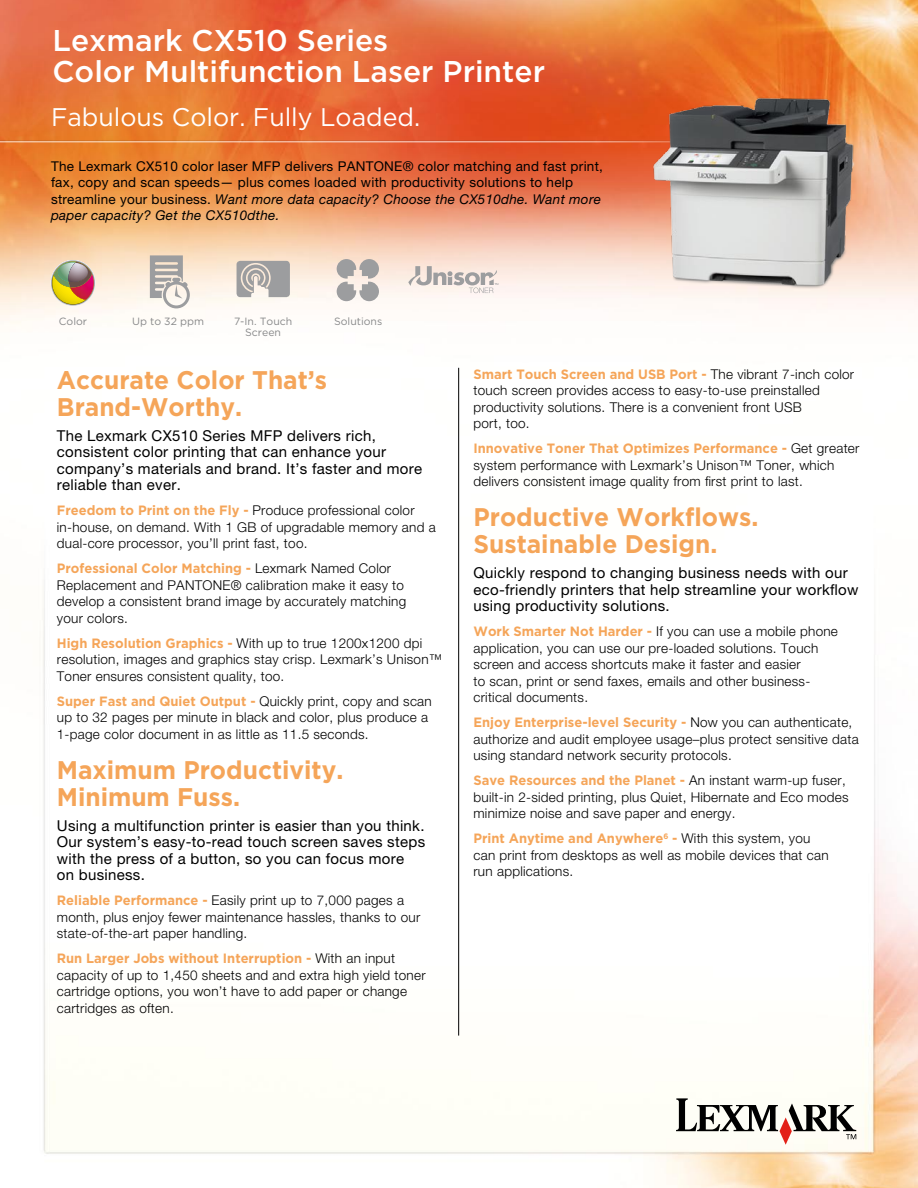
<style>
.page{position:relative;width:918px;height:1188px;background:#fff}
.page>*{position:absolute;margin:0;border:0;box-sizing:border-box;transform-origin:0 0}
.t1{font:500 30px/31.5px "Gotham";color:#fff}
.t2{font:700 25.5px/27px "Gotham";color:#f5a559;scale:.96 1}
.t3{font:25.5px "Gotham";color:#fff}
.t4{font:15px/16.5px "Helvetica Neue LT Pro";letter-spacing:.02em;color:#000}
.t5{font:13.8px "Helvetica Neue LT Std";color:#9c9d9f}
.t6{font:300 13.5px/16.5px "Helvetica Neue LT Pro";letter-spacing:.02em;color:#000}
.t7{font:700 13.5px "Gotham";color:#f5a559;scale:.96 1}
.t8{font:13.5px/16.5px "Helvetica Neue LT Pro";letter-spacing:.02em;color:#000}
.t9{font:10.5px/11.2px "Gotham";color:#878889;text-align:center}
.s1{font-style:italic}
.s2{font-family:"Gotham";font-weight:700;color:#f5a559}
.s3{font-family:"Helvetica Neue LT Pro";font-weight:300;color:#000}
</style>
<div class="page">
<img style="left:0;top:0;width:918px;height:1188px">
<img style="left:0;top:130px;width:918px;height:23px">
<svg style="left:408px;top:266px;width:90px;height:27px;background:#dfd5d0"></svg>
<svg style="left:337px;top:259px;width:42px;height:42px;background:#bebab8"></svg>
<svg style="left:150px;top:255px;width:40px;height:53px;background:#cac4bf"></svg>
<svg style="left:237px;top:261px;width:53px;height:36px;background:#b1afad"></svg>
<svg style="left:676px;top:1098px;width:180px;height:47px"></svg>
<svg style="left:52px;top:261px;width:42px;height:43px;background:#bc9a69"></svg>
<img style="left:642px;top:92px;width:230px;height:207px">
<hr style="left:458px;top:368px;width:1px;height:668px;background:#000">
<h1 class="t1" style="left:53px;top:23px;width:494px">Lexmark CX510 Series<br>Color Multifunction Laser Printer</h1>
<h2 class="t3" style="left:51px;top:103px;width:371px">Fabulous Color. Fully Loaded.</h2>
<p class="t8" style="left:51px;top:157px;width:554px">The Lexmark CX510 color laser MFP delivers PANTONE® color matching and fast print, fax, copy and scan speeds— plus comes loaded with productivity solutions to help streamline your business. <span class="s1">Want more data capacity? Choose the CX510dhe. Want more paper capacity? Get the CX510dthe.</span></p>
<p class="t9" style="left:59px;top:315px;width:30px">Color</p>
<p class="t9" style="left:132px;top:315px;width:74px">Up to 32 ppm</p>
<p class="t9" style="left:334px;top:315px;width:50px">Solutions</p>
<p class="t9" style="left:234px;top:315px;width:60px">7-In. Touch<br>Screen</p>
<p class="t5" style="left:125px;top:314px;width:83px">Up to 35ppm</p>
<p class="t5" style="left:247px;top:314px;width:53px">Network</p>
<p class="t5" style="left:340px;top:314px;width:66px">Eco-mode</p>
<h2 class="t2" style="left:57px;top:366px;width:283px">Accurate Color That’s<br>Brand-Worthy.</h2>
<p class="t4" style="left:57px;top:427px;width:367px">The Lexmark CX510 Series MFP delivers rich, consistent color printing that can enhance your company’s materials and brand. It’s faster and more reliable than ever.</p>
<p class="t6" style="left:57px;top:502px;width:380px"><span class="s2">Freedom to Print on the Fly -</span> Produce professional color in-house, on demand. With 1 GB of upgradable memory and a dual-core processor, you’ll print fast, too.</p>
<p class="t7" style="left:57px;top:561px;width:350px">Professional Color Matching - <span class="s3">Lexmark Named Color</span></p>
<p class="t6" style="left:57px;top:577px;width:351px">Replacement and PANTONE® calibration make it easy to develop a consistent brand image by accurately matching your colors.</p>
<p class="t6" style="left:57px;top:635px;width:387px"><span class="s2">High Resolution Graphics -</span> With up to true 1200x1200 dpi resolution, images and graphics stay crisp. Lexmark’s Unison™<br>Toner ensures consistent quality, too.</p>
<p class="t7" style="left:57px;top:693px;width:392px">Super Fast and Quiet Output - <span class="s3">Quickly print, copy and scan</span></p>
<p class="t6" style="left:57px;top:709px;width:373px">up to 32 pages per minute in black and color, plus produce a<br>1-page color document in as little as 11.5 seconds.</p>
<h2 class="t2" style="left:57px;top:755px;width:300px">Maximum Productivity.<br>Minimum Fuss.</h2>
<p class="t4" style="left:57px;top:817px;width:370px">Using a multifunction printer is easier than you think.<br>Our system’s easy-to-read touch screen saves steps with the press of a button, so you can focus more<br>on business.</p>
<p class="t6" style="left:57px;top:892px;width:365px"><span class="s2">Reliable Performance -</span> Easily print up to 7,000 pages a month, plus enjoy fewer maintenance hassles, thanks to our state-of-the-art paper handling.</p>
<p class="t7" style="left:57px;top:951px;width:354px">Run Larger Jobs without Interruption - <span class="s3">With an input</span></p>
<p class="t6" style="left:57px;top:966px;width:370px">capacity of up to 1,450 sheets and and extra high yield toner cartridge options, you won’t have to add paper or change cartridges as often.</p>
<p class="t7" style="left:473px;top:366px;width:398px">Smart Touch Screen and USB Port - <span class="s3">The vibrant 7-inch color</span></p>
<p class="t6" style="left:473px;top:382px;width:348px">touch screen provides access to easy-to-use preinstalled productivity solutions. There is a convenient front USB port, too.</p>
<p class="t7" style="left:473px;top:441px;width:404px">Innovative Toner That Optimizes Performance - <span class="s3">Get greater</span></p>
<p class="t6" style="left:473px;top:457px;width:362px">system performance with Lexmark’s Unison™ Toner, which delivers consistent image quality from first print to last.</p>
<h2 class="t2" style="left:473px;top:503px;width:298px">Productive Workflows.<br>Sustainable Design.</h2>
<p class="t4" style="left:473px;top:564px;width:387px">Quickly respond to changing business needs with our eco-friendly printers that help streamline your workflow using productivity solutions.</p>
<p class="t6" style="left:473px;top:623px;width:366px"><span class="s2">Work Smarter Not Harder -</span> If you can use a mobile phone application, you can use our pre-loaded solutions. Touch screen and access shortcuts make it faster and easier<br>to scan, print or send faxes, emails and other business&shy;critical documents.</p>
<p class="t7" style="left:473px;top:715px;width:396px">Enjoy Enterprise-level Security - <span class="s3">Now you can authenticate,</span></p>
<p class="t6" style="left:473px;top:730px;width:387px">authorize and audit employee usage–plus protect sensitive data using standard network security protocols.</p>
<p class="t7" style="left:473px;top:773px;width:389px">Save Resources and the Planet - <span class="s3">An instant warm-up fuser,</span></p>
<p class="t6" style="left:473px;top:788px;width:377px">built-in 2-sided printing, plus Quiet, Hibernate and Eco modes minimize noise and save paper and energy.</p>
<p class="t7" style="left:473px;top:831px;width:353px">Print Anytime and Anywhere<sup>6</sup> - <span class="s3">With this system, you</span></p>
<p class="t6" style="left:473px;top:846px;width:357px">can print from desktops as well as mobile devices that can run applications.</p>
</div>
